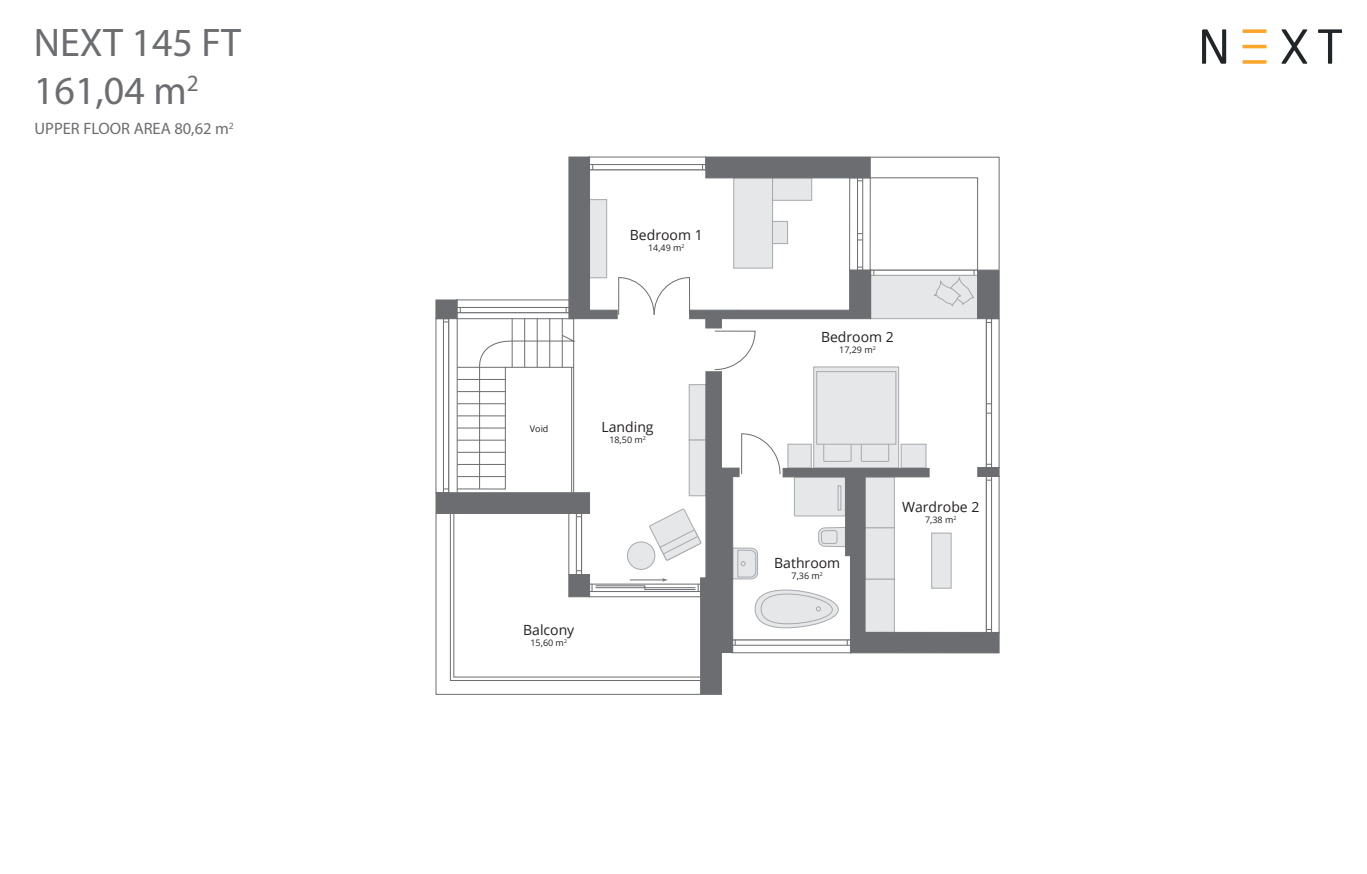
<style>
.page{position:relative;width:1367px;height:874px;background:#fff}
.page>*{position:absolute;margin:0;border:0;box-sizing:border-box;transform-origin:0 0}
.t1{font:40px/48px "Myriad Pro";color:#6c6d70}
.t2{font:16.4px "Myriad Pro";color:#6c6d70}
.t3{font:14px "Open Sans";color:#231f20}
.t4{font:9px "Open Sans";color:#231f20}
</style>
<div class="page">
<svg style="left:1242px;top:29px;width:24px;height:4px"></svg>
<svg style="left:1242px;top:45px;width:24px;height:3px"></svg>
<svg style="left:1242px;top:60px;width:24px;height:4px"></svg>
<svg style="left:1202px;top:29px;width:24px;height:35px"></svg>
<svg style="left:1318px;top:29px;width:23px;height:35px"></svg>
<svg style="left:1281px;top:29px;width:26px;height:35px"></svg>
<svg style="left:435px;top:512px;width:8px;height:182px"></svg>
<div style="left:435px;top:299px;width:22px;height:20px;background:#6c6d70;border:1px solid #6c6d70"></div>
<div style="left:436px;top:492px;width:153px;height:21px;background:#6c6d70"></div>
<svg style="left:443px;top:156px;width:556px;height:538px"></svg>
<h1 class="t1" style="left:34px;top:18px;width:208px">NEXT 145 FT<br>161,04 m<sup>2</sup></h1>
<p class="t2" style="left:35px;top:118px;width:201px">UPPER FLOOR AREA 80,62 m<sup>2</sup></p>
<p class="t3" style="left:630px;top:225px;width:74px">Bedroom 1</p>
<p class="t4" style="left:648px;top:241px;width:38px">14,49 m<sup>2</sup></p>
<p class="t4" style="left:530px;top:422px;width:20px">Void</p>
<p class="t3" style="left:601px;top:417px;width:54px">Landing</p>
<p class="t4" style="left:609px;top:433px;width:38px">18,50 m<sup>2</sup></p>
<p class="t3" style="left:523px;top:620px;width:53px">Balcony</p>
<p class="t4" style="left:530px;top:636px;width:38px">15,60 m<sup>2</sup></p>
<p class="t3" style="left:821px;top:327px;width:74px">Bedroom 2</p>
<p class="t4" style="left:839px;top:343px;width:38px">17,29 m<sup>2</sup></p>
<p class="t3" style="left:774px;top:553px;width:68px">Bathroom</p>
<p class="t4" style="left:791px;top:569px;width:33px">7,36 m<sup>2</sup></p>
<p class="t3" style="left:902px;top:497px;width:79px">Wardrobe 2</p>
<p class="t4" style="left:925px;top:513px;width:33px">7,38 m<sup>2</sup></p>
</div>
